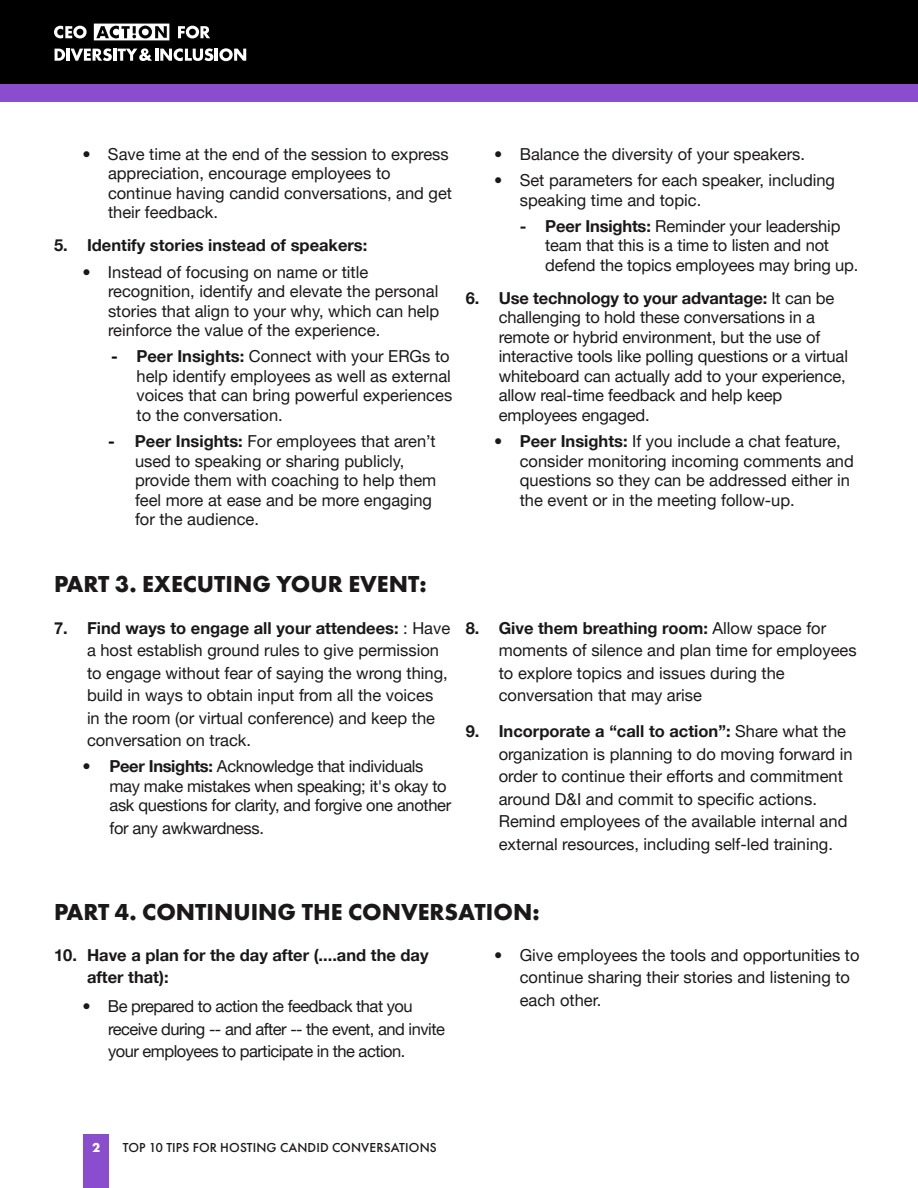
<style>
.page{position:relative;width:918px;height:1188px;background:#fff}
.page>*{position:absolute;margin:0;border:0;box-sizing:border-box;transform-origin:0 0}
.Graphic_subtitle{font:700 24px "Futura PT";color:#1b1819}
.Graphic_subtitle-2{font:16.5px/19.5px "Helvetica Neue LT Pro";color:#1b1819}
.Graphic_subtitle-3{font:16.5px/19.5px "Helvetica Neue LT Pro";letter-spacing:-.02em;color:#1b1819}
.Graphic_subtitle-4{font:16.5px/22.5px "Helvetica Neue LT Pro";letter-spacing:-.03em;color:#1b1819}
.Graphic_subtitle-5{font:700 16.5px/22.5px "Helvetica Neue LT Pro";color:#1b1819}
.t1{font:500 13.5px "Futura PT";letter-spacing:.01em;color:#1b1819}
.t2{font:700 13.5px "Futura PT";color:#fff}
.s1{font-weight:700;color:#000}
.s2{font-weight:700}
</style>
<div class="page">
<div style="left:84px;top:1134px;width:25px;height:54px;background:#8a4dce"></div>
<div style="left:0;top:0;width:918px;height:84px;background:#000"></div>
<div style="left:0;top:84px;width:918px;height:18px;background:#8a4dce"></div>
<svg style="left:54px;top:23px;width:192px;height:38px"></svg>
<p class="Graphic_subtitle-2" style="left:108px;top:144px;width:346px;text-indent:-26px">• Save time at the end of the session to express appreciation, encourage employees to continue having candid conversations, and get their feedback.</p>
<p class="Graphic_subtitle-5" style="left:54px;top:234px;width:315px">5. Identify stories instead of speakers:</p>
<p class="Graphic_subtitle-2" style="left:108px;top:262px;width:333px;text-indent:-26px">• Instead of focusing on name or title recognition, identify and elevate the personal stories that align to your why, which can help reinforce the value of the experience.</p>
<p class="Graphic_subtitle-2" style="left:136px;top:346px;width:317px;text-indent:-26px"><span class="s1">-</span> <span class="s2">Peer Insights:</span> Connect with your ERGs to help identify employees as well as external voices that can bring powerful experiences to the conversation.</p>
<p class="Graphic_subtitle-2" style="left:135px;top:431px;width:303px;text-indent:-27px"><span class="s1">-</span> <span class="s2">Peer Insights:</span> For employees that aren’t used to speaking or sharing publicly, provide them with coaching to help them feel more at ease and be more engaging for the audience.</p>
<p class="Graphic_subtitle-2" style="left:494px;top:144px;width:312px">• Balance the diversity of your speakers.</p>
<p class="Graphic_subtitle-2" style="left:520px;top:170px;width:317px;text-indent:-26px">• Set parameters for each speaker, including speaking time and topic.</p>
<p class="Graphic_subtitle-2" style="left:545px;top:216px;width:315px;text-indent:-26px"><span class="s2">- Peer Insights:</span> Reminder your leadership team that this is a time to listen and not defend the topics employees may bring up.</p>
<p class="Graphic_subtitle-2" style="left:499px;top:288px;width:351px;text-indent:-33px"><span class="s2">6. Use technology to your advantage:</span> It can be challenging to hold these conversations in a remote or hybrid environment, but the use of interactive tools like polling questions or a virtual whiteboard can actually add to your experience, allow real-time feedback and help keep employees engaged.</p>
<p class="Graphic_subtitle-2" style="left:520px;top:431px;width:336px;text-indent:-26px">• <span class="s2">Peer Insights:</span> If you include a chat feature, consider monitoring incoming comments and questions so they can be addressed either in the event or in the meeting follow-up.</p>
<p class="Graphic_subtitle" style="left:54px;top:569px;width:374px">PART 3. EXECUTING YOUR EVENT:</p>
<p class="Graphic_subtitle-2" style="left:87px;top:616px;width:365px;line-height:22.5px;text-indent:-33px"><span class="s2">7. Find ways to engage all your attendees:</span> : Have a host establish ground rules to give permission to engage without fear of saying the wrong thing, build in ways to obtain input from all the voices<br>in the room (or virtual conference) and keep the conversation on track.</p>
<p class="Graphic_subtitle-3" style="left:110px;top:756px;width:343px;text-indent:-27px">• <span class="s2">Peer Insights:</span> Acknowledge that individuals may make mistakes when speaking; it's okay to ask questions for clarity, and forgive one another</p>
<p class="Graphic_subtitle-3" style="left:110px;top:818px;width:156px">for any awkwardness.</p>
<p class="Graphic_subtitle-2" style="left:499px;top:616px;width:359px;line-height:22.5px;text-indent:-33px"><span class="s2">8. Give them breathing room:</span> Allow space for moments of silence and plan time for employees to explore topics and issues during the conversation that may arise</p>
<p class="Graphic_subtitle-2" style="left:499px;top:720px;width:356px;line-height:22.5px;text-indent:-33px"><span class="s2">9. Incorporate a “call to action”:</span> Share what the organization is planning to do moving forward in order to continue their efforts and commitment around D&amp;I and commit to specific actions.<br>Remind employees of the available internal and external resources, including self-led training.</p>
<p class="Graphic_subtitle" style="left:54px;top:897px;width:487px">PART 4. CONTINUING THE CONVERSATION:</p>
<p class="Graphic_subtitle-5" style="left:87px;top:943px;width:343px;text-indent:-33px">10. Have a plan for the day after (....and the day after that):</p>
<p class="Graphic_subtitle-4" style="left:108px;top:995px;width:338px;text-indent:-26px">• Be prepared to action the feedback that you receive during -- and after -- the event, and invite your employees to participate in the action.</p>
<p class="t2" style="left:92px;top:1139px;width:10px">2</p>
<p class="t1" style="left:123px;top:1139px;width:316px">TOP 10 TIPS FOR HOSTING CANDID CONVERSATIONS</p>
<p class="Graphic_subtitle-2" style="left:520px;top:943px;width:341px;line-height:22.5px;text-indent:-26px">• Give employees the tools and opportunities to continue sharing their stories and listening to each other.</p>
</div>
